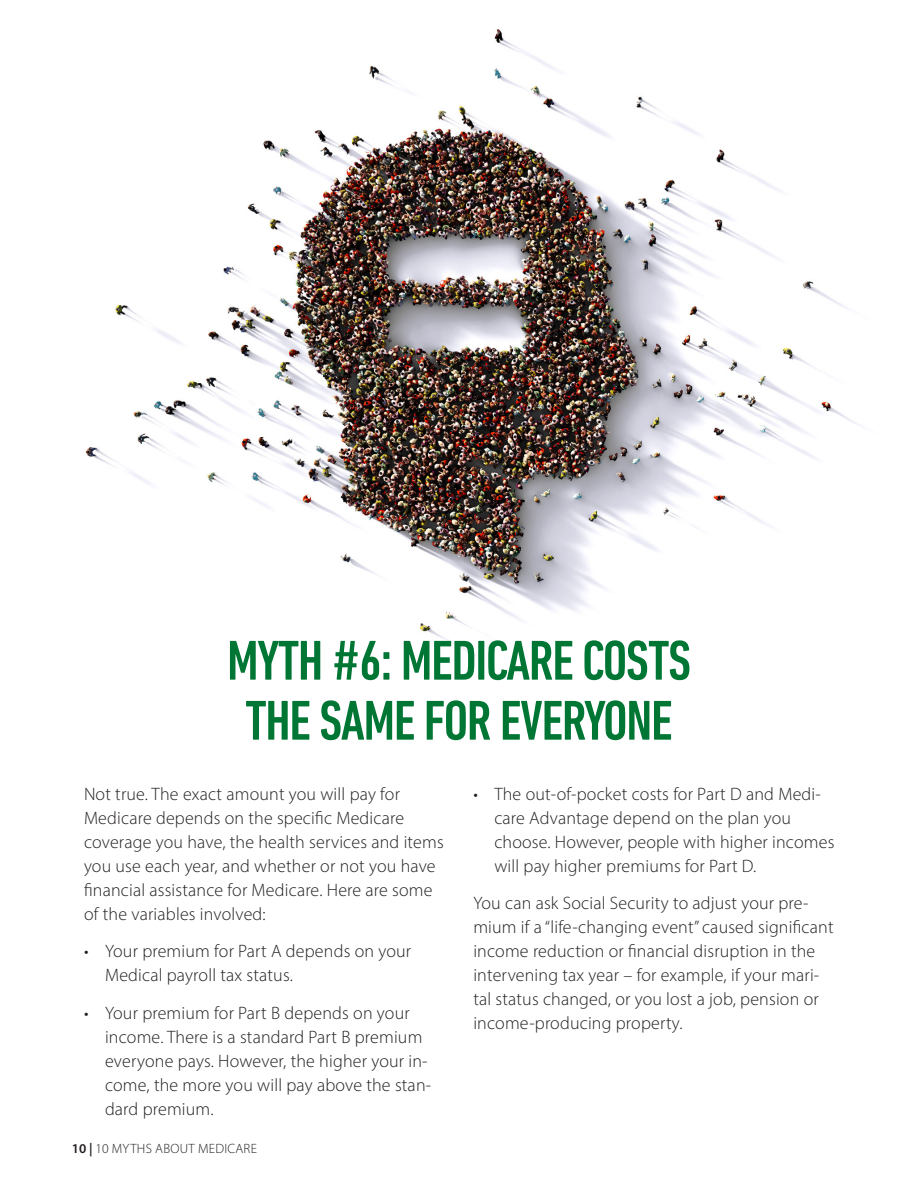
<style>
.page{position:relative;width:918px;height:1188px;background:#fff}
.page>*{position:absolute;margin:0;border:0;box-sizing:border-box;transform-origin:0 0}
.t1{font:500 condensed 57px/60px "DIN Next LT Pro";letter-spacing:-.025em;color:#007635;text-align:center}
.t2{font:300 18px/24px "Myriad Pro";letter-spacing:.01em;color:#231f20}
.t3{font:300 13.5px "Myriad Pro";letter-spacing:.02em;color:#231f20}
.s1{font-weight:600}
</style>
<div class="page">
<img style="left:85px;top:29px;width:774px;height:626px">
<h1 class="t1" style="left:227px;top:630px;width:466px">MYTH #6: MEDICARE COSTS<br>THE SAME FOR EVERYONE</h1>
<p class="t2" style="left:84px;top:782px;width:361px">Not true. The exact amount you will pay for Medicare depends on the specific Medicare coverage you have, the health services and items you use each year, and whether or not you have financial assistance for Medicare. Here are some of the variables involved:</p>
<p class="t2" style="left:105px;top:939px;width:308px;text-indent:-21px">• Your premium for Part A depends on your<br>Medical payroll tax status.</p>
<p class="t2" style="left:105px;top:1001px;width:328px;text-indent:-21px">• Your premium for Part B depends on your income. There is a standard Part B premium everyone pays. However, the higher your in&shy;come, the more you will pay above the stan&shy;dard premium.</p>
<p class="t3" style="left:72px;top:1141px;width:187px"><span class="s1">10 |</span> 10 MYTHS ABOUT MEDICARE</p>
<p class="t2" style="left:494px;top:782px;width:342px;text-indent:-21px">• The out-of-pocket costs for Part D and Medi&shy;care Advantage depend on the plan you choose. However, people with higher incomes will pay higher premiums for Part D.</p>
<p class="t2" style="left:473px;top:891px;width:362px">You can ask Social Security to adjust your pre&shy;mium if a “life-changing event” caused significant income reduction or financial disruption in the intervening tax year – for example, if your mari&shy;tal status changed, or you lost a job, pension or income-producing property.</p>
</div>
